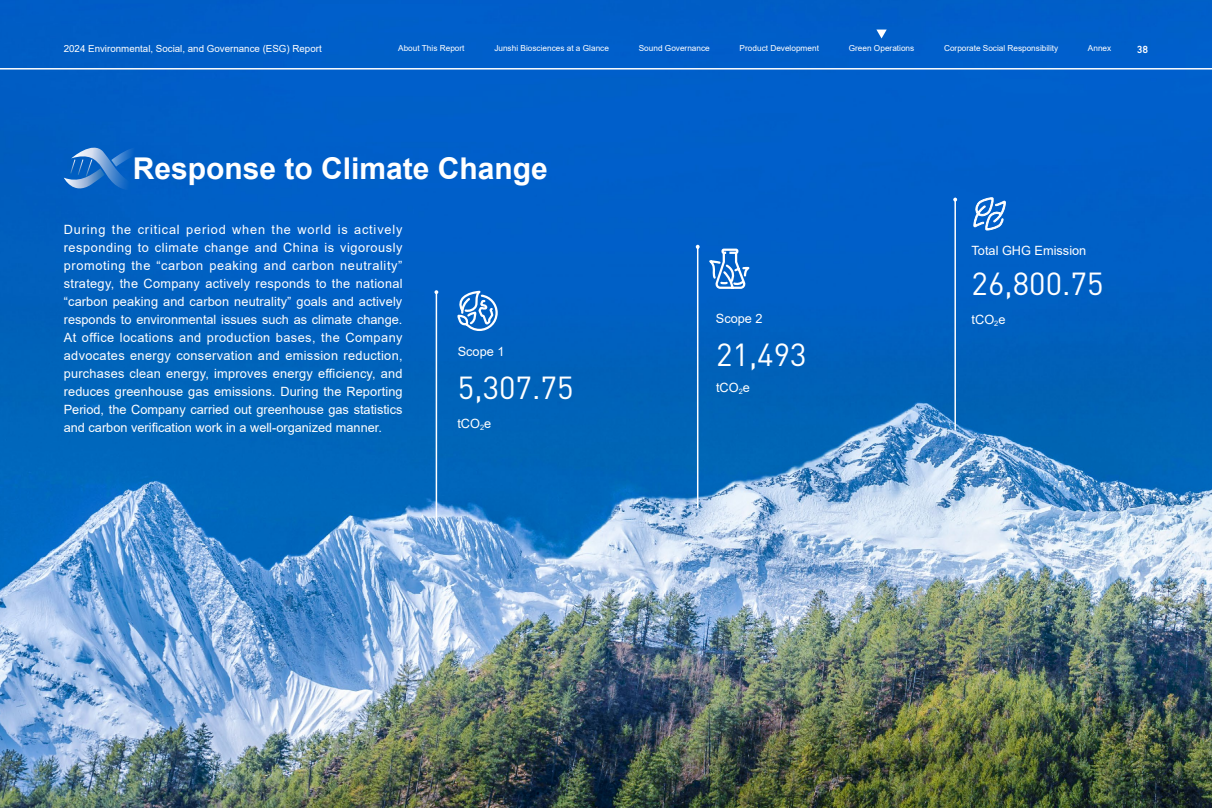
<style>
.page{position:relative;width:1212px;height:808px;background:#fff}
.page>*{position:absolute;margin:0;border:0;box-sizing:border-box;transform-origin:0 0}
.t1{font:31.5px "DIN Pro";color:#fff}
.t2{font:700 30px "Arial";color:#fff}
.t3{font:12.75px/18px "Arial";color:#fff;text-align:justify}
.t4{font:500 10.5px "DIN Next LT Pro";color:#fff}
.t5{font:9.75px "Arial";color:#fff}
.t6{font:8.25px "Arial";color:#fff}
</style>
<div class="page">
<img style="left:0;top:0;width:1212px;height:808px">
<svg style="left:64px;top:144px;width:103px;height:63px"></svg>
<hr style="left:0;top:68px;width:1212px;height:2px;background:#fff">
<svg style="left:876px;top:30px;width:11px;height:8px"></svg>
<hr style="left:436px;top:292px;width:1px;height:234px;background:#fff">
<hr style="left:697px;top:247px;width:1px;height:261px;background:#fff">
<hr style="left:954px;top:199px;width:2px;height:231px;background:#fff">
<svg style="left:434px;top:290px;width:4px;height:4px"></svg>
<svg style="left:456px;top:288px;width:43px;height:44px"></svg>
<svg style="left:696px;top:245px;width:63px;height:45px"></svg>
<div style="left:721px;top:249px;width:17px;height:5px;border:2px solid #fff"></div>
<svg style="left:973px;top:182px;width:33px;height:68px"></svg>
<p class="t5" style="left:64px;top:42px;width:259px">2024 Environmental, Social, and Governance (ESG) Report</p>
<p class="t6" style="left:398px;top:42px;width:68px">About This Report</p>
<p class="t6" style="left:494px;top:42px;width:116px">Junshi Biosciences at a Glance</p>
<p class="t6" style="left:639px;top:42px;width:73px">Sound Governance</p>
<p class="t6" style="left:740px;top:42px;width:81px">Product Development</p>
<p class="t6" style="left:849px;top:42px;width:67px">Green Operations</p>
<p class="t6" style="left:944px;top:42px;width:116px">Corporate Social Responsibility</p>
<p class="t6" style="left:1088px;top:42px;width:25px">Annex</p>
<p class="t4" style="left:1137px;top:43px;width:13px">38</p>
<h2 class="t2" style="left:133px;top:147px;width:417px">Response to Climate Change</h2>
<p class="t3" style="left:64px;top:220px;width:340px">During the critical period when the world is actively responding to climate change and China is vigorously promoting the “carbon peaking and carbon neutrality” strategy, the Company actively responds to the national “carbon peaking and carbon neutrality” goals and actively responds to environmental issues such as climate change.<br>At office locations and production bases, the Company advocates energy conservation and emission reduction, purchases clean energy, improves energy efficiency, and reduces greenhouse gas emissions. During the Reporting Period, the Company carried out greenhouse gas statistics and carbon verification work in a well-organized manner.</p>
<p class="t3" style="left:458px;top:343px;width:48px">Scope 1</p>
<h1 class="t1" style="left:458px;top:366px;width:117px">5,307.75</h1>
<p class="t3" style="left:457px;top:414px;width:35px">tCO<sub>2</sub>e</p>
<p class="t3" style="left:716px;top:310px;width:48px">Scope 2</p>
<h1 class="t1" style="left:716px;top:333px;width:92px">21,493</h1>
<p class="t3" style="left:716px;top:378px;width:35px">tCO<sub>2</sub>e</p>
<p class="t3" style="left:971px;top:241px;width:116px">Total GHG Emission</p>
<h1 class="t1" style="left:971px;top:263px;width:133px">26,800.75</h1>
<p class="t3" style="left:971px;top:310px;width:35px">tCO<sub>2</sub>e</p>
</div>
